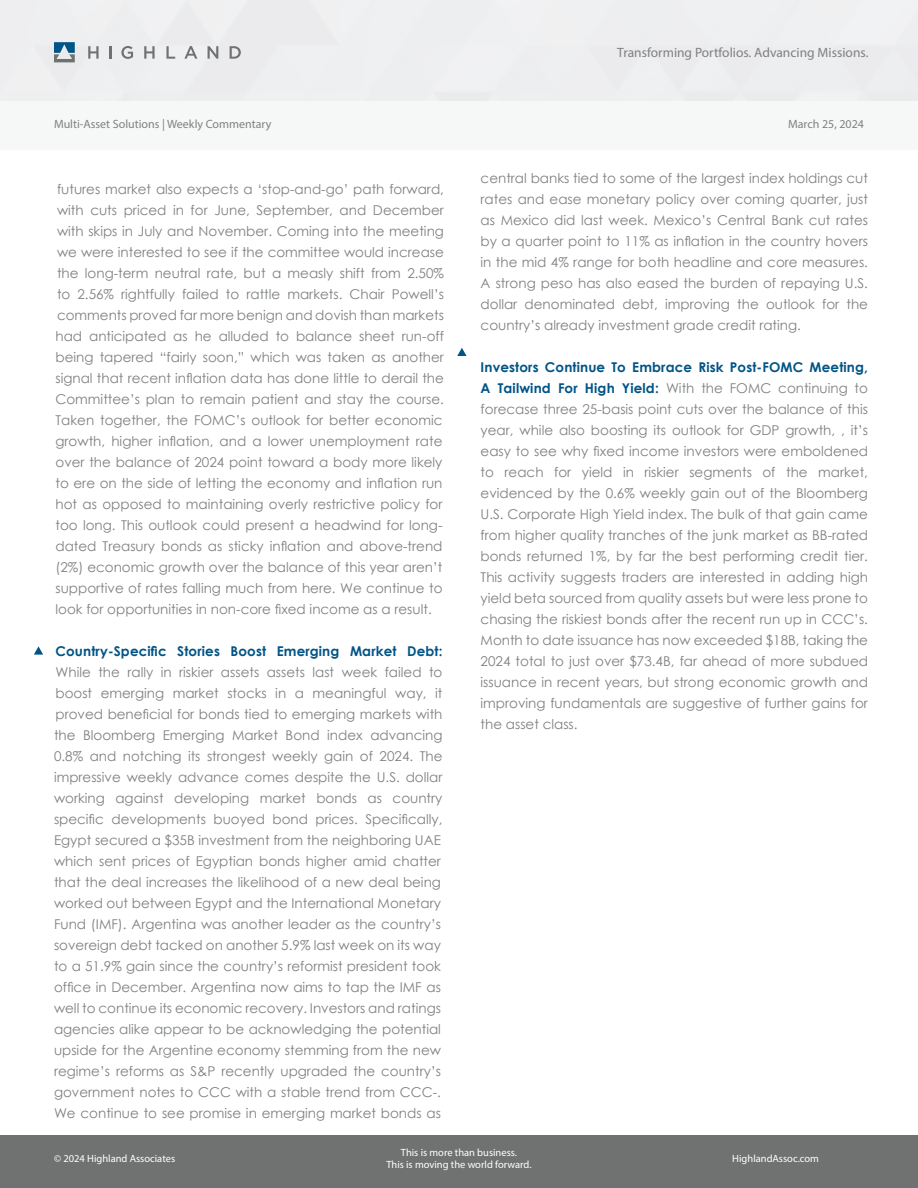
<style>
.page{position:relative;width:918px;height:1188px;background:#fff}
.page>*{position:absolute;margin:0;border:0;box-sizing:border-box;transform-origin:0 0}
.t1{font:13.5px/21px "Century Gothic";color:#7e8083;text-align:justify}
.t2{font:700 13.5px "Century Gothic";letter-spacing:.01em;color:#015486}
.t3{font:13.5px "Myriad Pro";color:#7e8083}
.t4{font:12px "Myriad Pro";color:#7e8083}
.t5{font:10.5px/12.6px "Myriad Pro";color:#fff;text-align:center}
.s1{font-weight:700;color:#015486}
</style>
<div class="page">
<div style="left:0;top:1135px;width:918px;height:53px;background:#707271"></div>
<div style="left:0;top:102px;width:918px;height:48px;background:#f6f8f8"></div>
<svg style="left:457px;top:348px;width:10px;height:8px"></svg>
<svg style="left:34px;top:646px;width:9px;height:9px"></svg>
<svg style="left:54px;top:42px;width:21px;height:20px"></svg>
<svg style="left:88px;top:46px;width:11px;height:13px"></svg>
<svg style="left:110px;top:46px;width:2px;height:13px"></svg>
<svg style="left:121px;top:46px;width:12px;height:13px"></svg>
<svg style="left:166px;top:46px;width:9px;height:13px"></svg>
<svg style="left:184px;top:46px;width:13px;height:13px"></svg>
<svg style="left:208px;top:46px;width:10px;height:13px"></svg>
<svg style="left:230px;top:46px;width:11px;height:13px"></svg>
<svg style="left:144px;top:46px;width:11px;height:13px"></svg>
<p class="t4" style="left:54px;top:117px;width:219px">Multi-Asset Solutions | Weekly Commentary</p>
<p class="t1" style="left:56px;top:178px;width:390px">futures market also expects a ‘stop-and-go’ path forward, with cuts priced in for June, September, and December with skips in July and November. Coming into the meeting we were interested to see if the committee would increase the long-term neutral rate, but a measly shift from 2.50% to 2.56% rightfully failed to rattle markets. Chair Powell’s comments proved far more benign and dovish than markets had anticipated as he alluded to balance sheet run-off being tapered “fairly soon,” which was taken as another signal that recent inflation data has done little to derail the Committee’s plan to remain patient and stay the course.<br>Taken together, the FOMC’s outlook for better economic growth, higher inflation, and a lower unemployment rate over the balance of 2024 point toward a body more likely to ere on the side of letting the economy and inflation run hot as opposed to maintaining overly restrictive policy for too long. This outlook could present a headwind for long&shy;dated Treasury bonds as sticky inflation and above-trend (2%) economic growth over the balance of this year aren’t supportive of rates falling much from here. We continue to look for opportunities in non-core fixed income as a result.</p>
<p class="t2" style="left:56px;top:641px;width:389px">Country-Specific Stories Boost Emerging Market Debt:</p>
<p class="t1" style="left:54px;top:661px;width:390px">While the rally in riskier assets assets last week failed to boost emerging market stocks in a meaningful way, it proved beneficial for bonds tied to emerging markets with the Bloomberg Emerging Market Bond index advancing 0.8% and notching its strongest weekly gain of 2024. The impressive weekly advance comes despite the U.S. dollar working against developing market bonds as country specific developments buoyed bond prices. Specifically, Egypt secured a $35B investment from the neighboring UAE which sent prices of Egyptian bonds higher amid chatter that the deal increases the likelihood of a new deal being worked out between Egypt and the International Monetary Fund (IMF). Argentina was another leader as the country’s sovereign debt tacked on another 5.9% last week on its way to a 51.9% gain since the country’s reformist president took office in December. Argentina now aims to tap the IMF as well to continue its economic recovery. Investors and ratings agencies alike appear to be acknowledging the potential upside for the Argentine economy stemming from the new regime’s reforms as S&amp;P recently upgraded the country’s government notes to CCC with a stable trend from CCC-.<br>We continue to see promise in emerging market bonds as</p>
<p class="t3" style="left:617px;top:44px;width:253px">Transforming Portfolios. Advancing Missions.</p>
<p class="t4" style="left:788px;top:117px;width:77px">March 25, 2024</p>
<p class="t1" style="left:481px;top:167px;width:389px">central banks tied to some of the largest index holdings cut rates and ease monetary policy over coming quarter, just as Mexico did last week. Mexico’s Central Bank cut rates by a quarter point to 11% as inflation in the country hovers in the mid 4% range for both headline and core measures.<br>A strong peso has also eased the burden of repaying U.S. dollar denominated debt, improving the outlook for the country’s already investment grade credit rating.</p>
<p class="t1" style="left:481px;top:356px;width:389px"><span class="s1">Investors Continue To Embrace Risk Post-FOMC Meeting, A Tailwind For High Yield:</span> With the FOMC continuing to forecase three 25-basis point cuts over the balance of this year, while also boosting its outlook for GDP growth, , it’s easy to see why fixed income investors were emboldened to reach for yield in riskier segments of the market, evidenced by the 0.6% weekly gain out of the Bloomberg U.S. Corporate High Yield index. The bulk of that gain came from higher quality tranches of the junk market as BB-rated bonds returned 1%, by far the best performing credit tier.<br>This activity suggests traders are interested in adding high yield beta sourced from quality assets but were less prone to chasing the riskiest bonds after the recent run up in CCC’s.<br>Month to date issuance has now exceeded $18B, taking the 2024 total to just over $73.4B, far ahead of more subdued issuance in recent years, but strong economic growth and improving fundamentals are suggestive of further gains for the asset class.</p>
<p class="t5" style="left:386px;top:1146px;width:147px">This is more than business.<br>This is moving the world forward.</p>
<p class="t5" style="left:54px;top:1152px;width:123px">© 2024 Highland Associates</p>
<p class="t5" style="left:732px;top:1152px;width:88px">HighlandAssoc.com</p>
</div>
